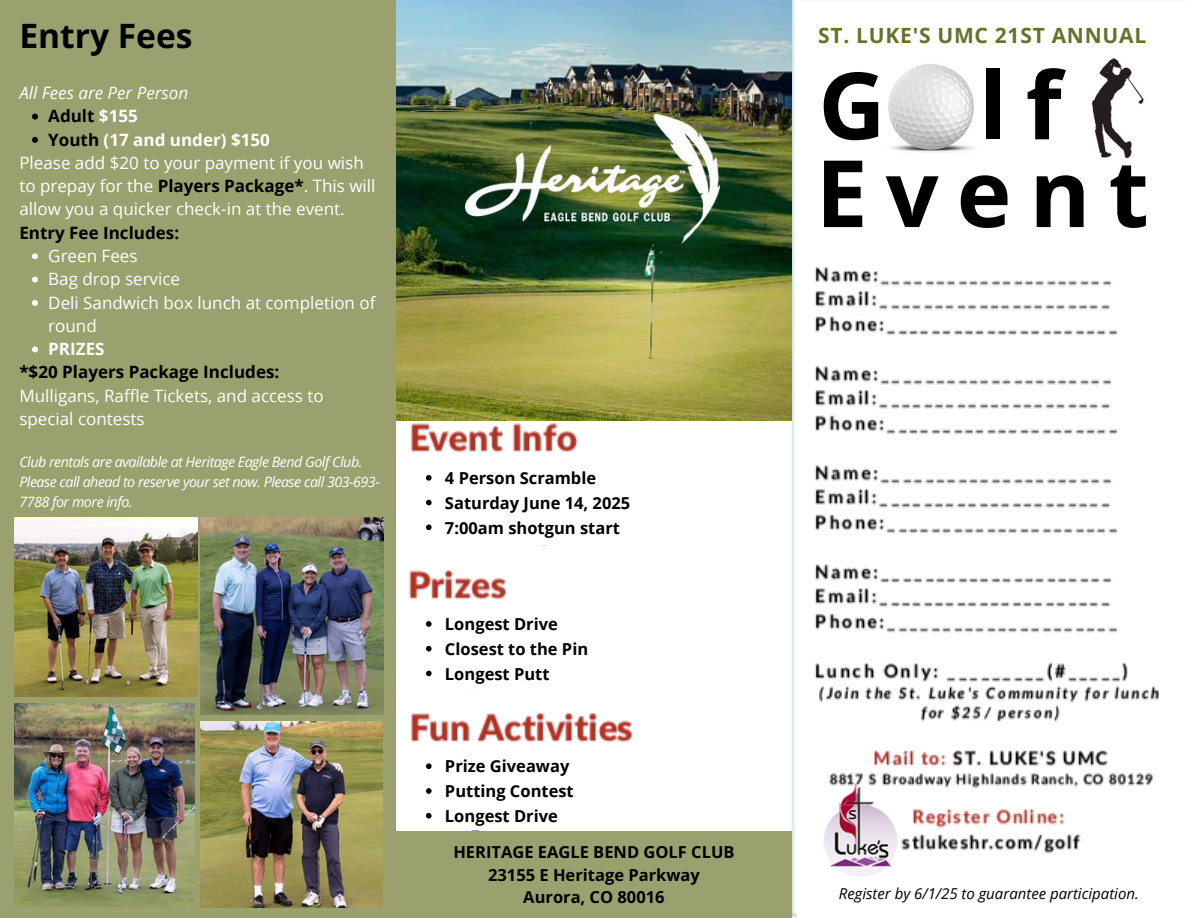
<style>
.page{position:relative;width:1188px;height:918px;background:#fff}
.page>*{position:absolute;margin:0;border:0;box-sizing:border-box;transform-origin:0 0}
.t1{font:700 93px/87.8px "Open Sans";letter-spacing:.195em;color:#000}
.t2{font:700 33.6px "Open Sans";color:#000}
.t3{font:700 21px "Open Sans";letter-spacing:.035em;color:#68712a}
.t4{font:16.95px/23.2px "Open Sans";color:#fff}
.t5{font:700 16.95px "Open Sans";color:#fff}
.t6{font:italic 16.95px "Open Sans";color:#fff}
.t7{font:700 16.95px "Open Sans";color:#000}
.t8{font:700 16.5px/22.5px "Open Sans";color:#000;text-align:center}
.t9{font:italic 15px "Open Sans";color:#000}
.t10{font:italic 14.25px/20px "Open Sans";letter-spacing:-.035em;color:#fff}
.s1{color:#fff}
.s2{color:#000}
.s3{font-weight:700;color:#000}
</style>
<div class="page">
<img style="left:396px;top:0;width:763px;height:918px">
<div style="left:822px;top:15px;width:334px;height:41px;background:#fff"></div>
<div style="left:808px;top:56px;width:348px;height:188px;background:#fff"></div>
<div style="left:417px;top:468px;width:264px;height:77px;background:#fff"></div>
<div style="left:417px;top:611px;width:264px;height:76px;background:#fff"></div>
<div style="left:408px;top:757px;width:273px;height:73px;background:#fff"></div>
<div style="left:396px;top:832px;width:396px;height:86px;background:#9ba16e"></div>
<div style="left:0;top:0;width:396px;height:918px;background:#9ba16e"></div>
<div style="left:798px;top:878px;width:390px;height:40px;background:#fff"></div>
<img style="left:822px;top:783px;width:78px;height:95px">
<img style="left:396px;top:0;width:396px;height:421px">
<img style="left:465px;top:115px;width:254px;height:129px">
<img style="left:15px;top:517px;width:182px;height:179px">
<img style="left:201px;top:517px;width:182px;height:197px">
<img style="left:201px;top:722px;width:181px;height:185px">
<img style="left:15px;top:703px;width:180px;height:204px">
<img style="left:888px;top:64px;width:87px;height:88px">
<svg style="left:32px;top:114px;width:6px;height:6px"></svg>
<svg style="left:32px;top:137px;width:6px;height:6px"></svg>
<svg style="left:32px;top:253px;width:6px;height:6px"></svg>
<svg style="left:32px;top:277px;width:6px;height:6px"></svg>
<svg style="left:32px;top:300px;width:6px;height:6px"></svg>
<svg style="left:32px;top:346px;width:6px;height:6px"></svg>
<svg style="left:426px;top:475px;width:6px;height:6px"></svg>
<svg style="left:426px;top:500px;width:6px;height:5px"></svg>
<svg style="left:426px;top:525px;width:6px;height:5px"></svg>
<svg style="left:426px;top:621px;width:6px;height:6px"></svg>
<svg style="left:426px;top:646px;width:6px;height:5px"></svg>
<svg style="left:426px;top:671px;width:6px;height:5px"></svg>
<svg style="left:426px;top:763px;width:6px;height:6px"></svg>
<svg style="left:426px;top:788px;width:6px;height:6px"></svg>
<svg style="left:426px;top:813px;width:6px;height:6px"></svg>
<img style="left:1091px;top:58px;width:53px;height:101px">
<p class="t2" style="left:19px;top:12px;width:175px">Entry Fees</p>
<p class="t6" style="left:19px;top:81px;width:170px">All Fees are Per Person</p>
<h5 class="t7" style="left:48px;top:104px;width:91px">Adult <span class="s1">$155</span></h5>
<p class="t5" style="left:48px;top:127px;width:223px"><span class="s2">Youth</span> (17 and under) $150</p>
<p class="t4" style="left:19px;top:151px;width:358px">Please add $20 to your payment if you wish to prepay for the <span class="s3">Players Package*</span>. This will allow you a quicker check-in at the event.<br><span class="s3">Entry Fee Includes:</span></p>
<p class="t4" style="left:48px;top:244px;width:91px">Green Fees</p>
<p class="t4" style="left:48px;top:267px;width:133px">Bag drop service</p>
<h5 class="t4" style="left:48px;top:290px;width:329px">Deli Sandwich box lunch at completion of round</h5>
<p class="t5" style="left:48px;top:337px;width:58px">PRIZES</p>
<p class="t4" style="left:19px;top:360px;width:306px"><span class="s3">*$20 Players Package Includes:<br></span>Mulligans, Raffle Tickets, and access to special contests</p>
<p class="t10" style="left:19px;top:451px;width:362px">Club rentals are available at Heritage Eagle Bend Golf Club.<br>Please call ahead to reserve your set now. Please call 303-693-<br>7788 for more info.</p>
<p class="t8" style="left:445px;top:466px;width:153px">4 Person Scramble</p>
<p class="t8" style="left:445px;top:491px;width:187px">Saturday June 14, 2025</p>
<p class="t8" style="left:445px;top:516px;width:176px">7:00am shotgun start</p>
<p class="t8" style="left:445px;top:612px;width:114px">Longest Drive</p>
<p class="t8" style="left:445px;top:637px;width:145px">Closest to the Pin</p>
<p class="t8" style="left:445px;top:662px;width:106px">Longest Putt</p>
<p class="t8" style="left:445px;top:755px;width:126px">Prize Giveaway</p>
<p class="t8" style="left:445px;top:780px;width:130px">Putting Contest</p>
<p class="t8" style="left:445px;top:804px;width:114px">Longest Drive</p>
<h5 class="t8" style="left:453px;top:840px;width:283px">HERITAGE EAGLE BEND GOLF CLUB<br>23155 E Heritage Parkway<br>Aurora, CO 80016</h5>
<p class="t3" style="left:818px;top:21px;width:329px">ST. LUKE'S UMC 21ST ANNUAL</p>
<h2 class="t1" style="left:816px;top:59px;width:335px">Golf<br>Event</h2>
<p class="t9" style="left:839px;top:883px;width:301px">Register by 6/1/25 to guarantee participation.</p>
</div>
